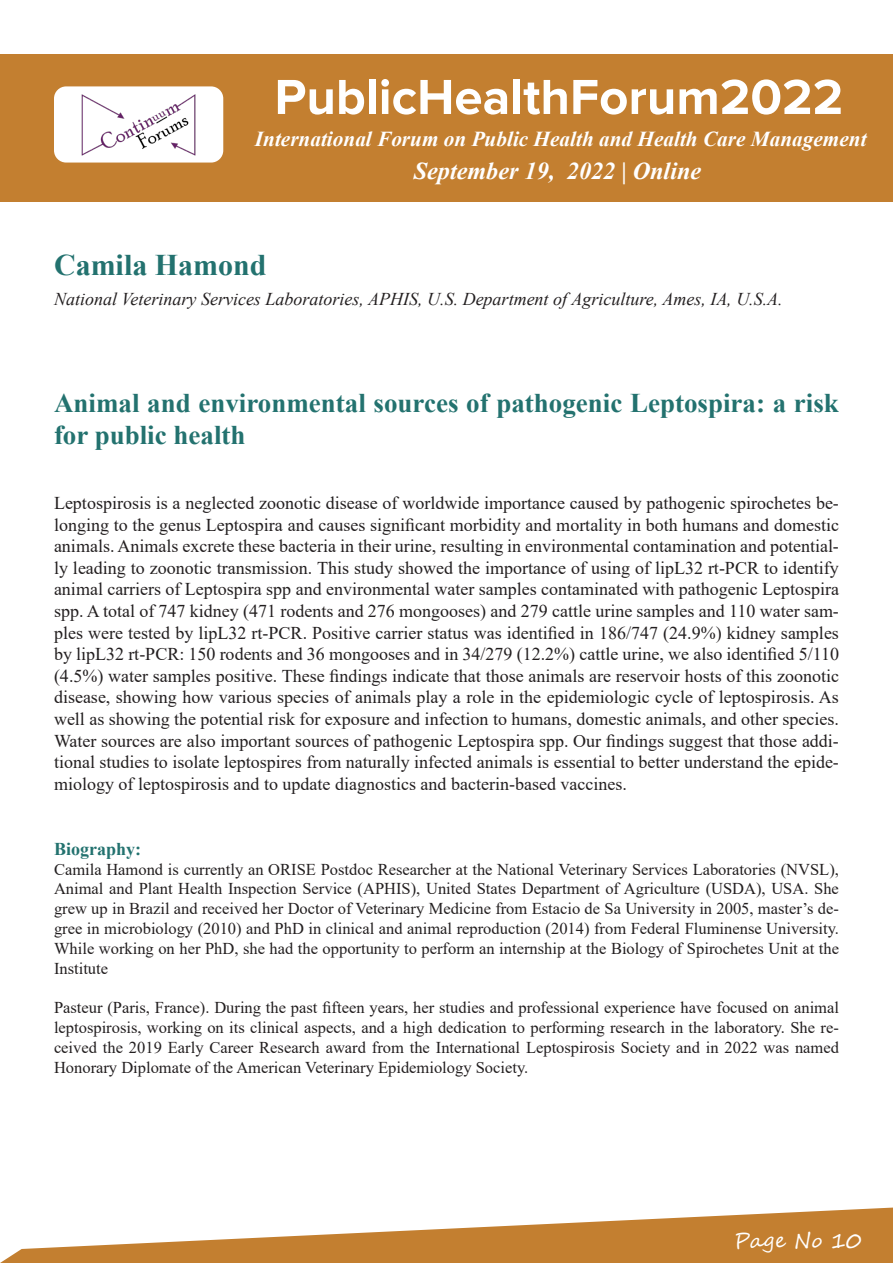
<style>
.page{position:relative;width:893px;height:1263px;background:#fff}
.page>*{position:absolute;margin:0;border:0;box-sizing:border-box;transform-origin:0 0}
.t1{font:700 51px "Proxima Nova";color:#fff}
.t2{font:700 30px "Times New Roman";color:#23726f}
.t3{font:700 27px/32.4px "Times New Roman";color:#23726f}
.t4{font:italic 700 24.15px "Times New Roman";color:#fff}
.t5{font:italic 700 21.3px "Times New Roman";color:#fff}
.t6{font:21px "Segoe Script";color:#fff}
.t7{font:18px/21.6px "Times New Roman";color:#231f20;text-align:justify}
.t8{font:italic 18px "Times New Roman";color:#231f20}
.t9{font:700 18px "Times New Roman";color:#23726f}
.t10{font:16.5px/19.8px "Times New Roman";color:#231f20;text-align:justify}
</style>
<div class="page">
<svg style="left:0;top:1207px;width:893px;height:56px;fill:#c37f30"></svg>
<div style="left:0;top:54px;width:893px;height:147px;background:#c37f30"></div>
<div style="left:54px;top:86px;width:169px;height:77px;background:#fff;border-radius:12px"></div>
<img style="left:82px;top:94px;width:114px;height:61px">
<h1 class="t1" style="left:274px;top:74px;width:570px">PublicHealthForum2022</h1>
<p class="t5" style="left:255px;top:124px;width:613px">International Forum on Public Health and Health Care Management</p>
<h3 class="t4" style="left:414px;top:154px;width:289px">September 19, 2022 | Online</h3>
<p class="t2" style="left:54px;top:243px;width:214px">Camila Hamond</p>
<p class="t8" style="left:54px;top:287px;width:730px">National Veterinary Services Laboratories, APHIS, U.S. Department of Agriculture, Ames, IA, U.S.A.</p>
<p class="t3" style="left:54px;top:386px;width:786px">Animal and environmental sources of pathogenic Leptospira: a risk for public health</p>
<p class="t7" style="left:54px;top:492px;width:786px">Leptospirosis is a neglected zoonotic disease of worldwide importance caused by pathogenic spirochetes be&shy;longing to the genus Leptospira and causes significant morbidity and mortality in both humans and domestic animals. Animals excrete these bacteria in their urine, resulting in environmental contamination and potential&shy;ly leading to zoonotic transmission. This study showed the importance of using of lipL32 rt-PCR to identify animal carriers of Leptospira spp and environmental water samples contaminated with pathogenic Leptospira spp. A total of 747 kidney (471 rodents and 276 mongooses) and 279 cattle urine samples and 110 water sam&shy;ples were tested by lipL32 rt-PCR. Positive carrier status was identified in 186/747 (24.9%) kidney samples by lipL32 rt-PCR: 150 rodents and 36 mongooses and in 34/279 (12.2%) cattle urine, we also identified 5/110 (4.5%) water samples positive. These findings indicate that those animals are reservoir hosts of this zoonotic disease, showing how various species of animals play a role in the epidemiologic cycle of leptospirosis. As well as showing the potential risk for exposure and infection to humans, domestic animals, and other species.<br>Water sources are also important sources of pathogenic Leptospira spp. Our findings suggest that those addi&shy;tional studies to isolate leptospires from naturally infected animals is essential to better understand the epide&shy;miology of leptospirosis and to update diagnostics and bacterin-based vaccines.</p>
<p class="t9" style="left:54px;top:836px;width:89px">Biography:</p>
<p class="t10" style="left:54px;top:858px;width:786px">Camila Hamond is currently an ORISE Postdoc Researcher at the National Veterinary Services Laboratories (NVSL), Animal and Plant Health Inspection Service (APHIS), United States Department of Agriculture (USDA), USA. She grew up in Brazil and received her Doctor of Veterinary Medicine from Estacio de Sa University in 2005, master’s de&shy;gree in microbiology (2010) and PhD in clinical and animal reproduction (2014) from Federal Fluminense University.<br>While working on her PhD, she had the opportunity to perform an internship at the Biology of Spirochetes Unit at the Institute</p>
<p class="t10" style="left:54px;top:997px;width:786px">Pasteur (Paris, France). During the past fifteen years, her studies and professional experience have focused on animal leptospirosis, working on its clinical aspects, and a high dedication to performing research in the laboratory. She re&shy;ceived the 2019 Early Career Research award from the International Leptospirosis Society and in 2022 was named Honorary Diplomate of the American Veterinary Epidemiology Society.</p>
<p class="t6" style="left:734px;top:1223px;width:129px">Page No 10</p>
</div>
